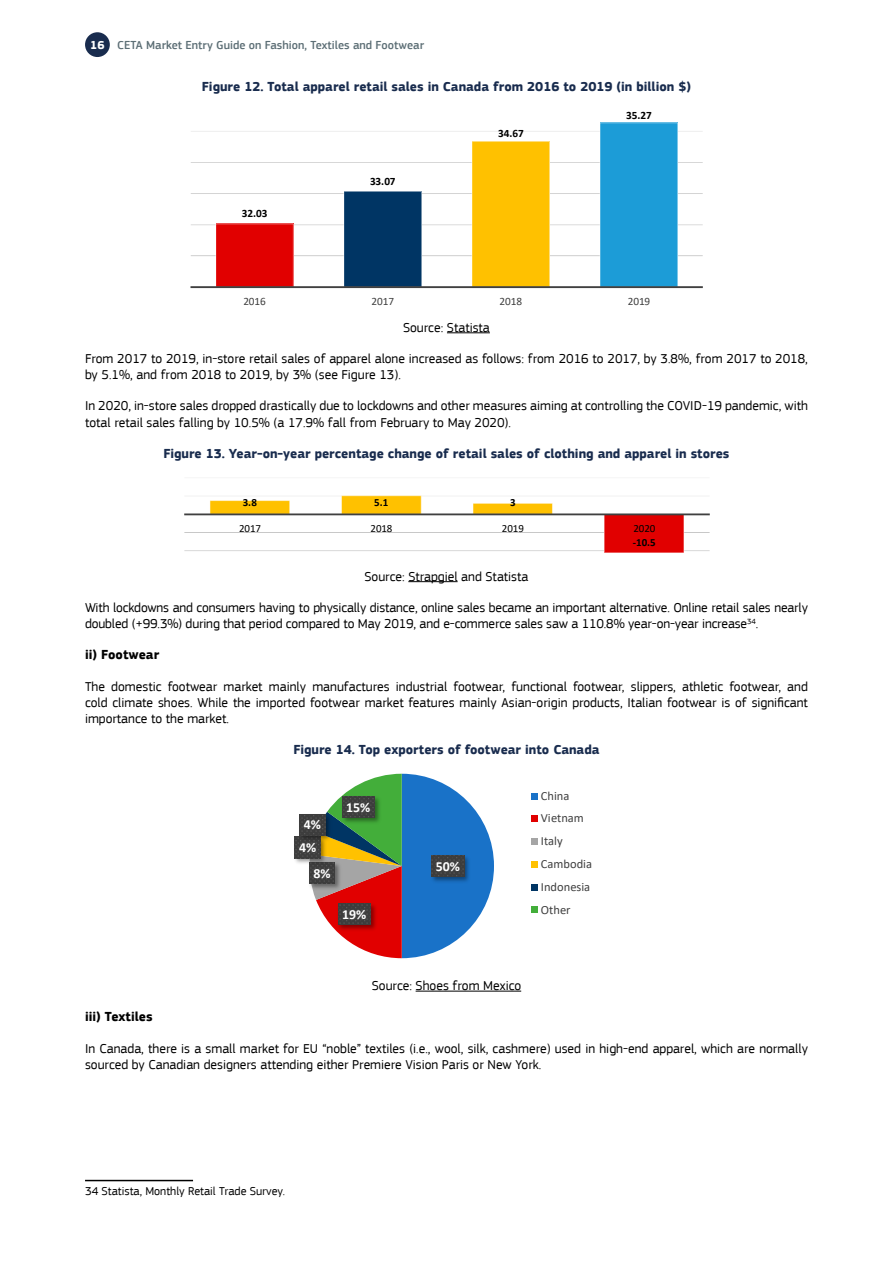
<style>
.page{position:relative;width:893px;height:1263px;background:#fff}
.page>*{position:absolute;margin:0;border:0;box-sizing:border-box;transform-origin:0 0}
.t1{font:700 13.95px "Calibri";color:#fff}
.t2{font:13.5px/16.2px "EC Square Sans Pro";color:#000}
.t3{font:700 13.5px "EC Square Sans Pro";color:#192c4e}
.t4{font:700 13.5px "EC Square Sans Pro";color:#000}
.t5{font:12.6px "Calibri";color:#404040}
.t6{font:12.45px/22.8px "Calibri";color:#404040}
.t7{font:500 12px "EC Square Sans Pro";color:#5c6e75}
.t8{font:12px "EC Square Sans Pro";color:#000}
.t9{font:700 11.25px "Calibri";letter-spacing:-.005em;color:#000}
.t10{font:11.25px "Calibri";letter-spacing:-.005em;color:#404040}
.t11{font:10.95px "Calibri";letter-spacing:-.005em;color:#000}
.t12{font:700 10.95px "Calibri";color:#000}
.s1{font-weight:700;color:#fff}
</style>
<div class="page">
<div style="left:85px;top:32px;width:25px;height:25px;background:#192c4e;border-radius:50%"></div>
<hr style="left:447px;top:332px;width:43px;height:1px;background:#000">
<hr style="left:408px;top:581px;width:50px;height:1px;background:#000">
<hr style="left:416px;top:991px;width:105px;height:1px;background:#000">
<svg style="left:190px;top:122px;width:513px;height:167px"></svg>
<svg style="left:184px;top:495px;width:526px;height:58px"></svg>
<svg style="left:313px;top:774px;width:181px;height:184px"></svg>
<img style="left:429px;top:852px;width:44px;height:33px">
<div style="left:432px;top:855px;width:32px;height:21px;background:linear-gradient(to right,#414141,#404040)"></div>
<img style="left:335px;top:900px;width:44px;height:33px">
<svg style="left:338px;top:903px;width:33px;height:21px"></svg>
<img style="left:310px;top:860px;width:33px;height:32px">
<div style="left:309px;top:862px;width:26px;height:22px;background:linear-gradient(to right,#424242,#404040)"></div>
<img style="left:294px;top:836px;width:35px;height:31px">
<svg style="left:295px;top:837px;width:25px;height:21px"></svg>
<img style="left:297px;top:811px;width:37px;height:33px">
<svg style="left:300px;top:814px;width:25px;height:21px"></svg>
<img style="left:339px;top:793px;width:44px;height:33px">
<div style="left:342px;top:796px;width:32px;height:21px;background:linear-gradient(to right,#414141,#414141)"></div>
<div style="left:531px;top:793px;width:7px;height:6px;background:#1972c8"></div>
<div style="left:531px;top:815px;width:7px;height:7px;background:#e10000"></div>
<div style="left:531px;top:838px;width:7px;height:7px;background:#a5a5a5"></div>
<div style="left:531px;top:861px;width:7px;height:7px;background:#ffc100"></div>
<div style="left:531px;top:884px;width:7px;height:7px;background:#003564"></div>
<div style="left:531px;top:906px;width:7px;height:7px;background:#43ae3a"></div>
<hr style="left:85px;top:1180px;width:108px;height:1px;background:#000">
<p class="t7" style="left:90px;top:38px;width:335px"><span class="s1">16</span> CETA Market Entry Guide on Fashion, Textiles and Footwear</p>
<p class="t3" style="left:202px;top:78px;width:490px">Figure 12. Total apparel retail sales in Canada from 2016 to 2019 (in billion $)</p>
<p class="t9" style="left:242px;top:205px;width:27px">32.03</p>
<p class="t9" style="left:370px;top:173px;width:27px">33.07</p>
<p class="t9" style="left:498px;top:126px;width:27px">34.67</p>
<p class="t9" style="left:626px;top:108px;width:27px">35.27</p>
<p class="t10" style="left:243px;top:293px;width:24px">2016</p>
<p class="t10" style="left:371px;top:293px;width:24px">2017</p>
<p class="t10" style="left:500px;top:293px;width:24px">2018</p>
<p class="t10" style="left:628px;top:293px;width:24px">2019</p>
<p class="t2" style="left:403px;top:319px;width:88px">Source: Statista</p>
<p class="t2" style="left:85px;top:351px;width:724px">From 2017 to 2019, in-store retail sales of apparel alone increased as follows: from 2016 to 2017, by 3.8%, from 2017 to 2018, by 5.1%, and from 2018 to 2019, by 3% (see Figure 13).</p>
<p class="t2" style="left:85px;top:398px;width:724px">In 2020, in-store sales dropped drastically due to lockdowns and other measures aiming at controlling the COVID-19 pandemic, with total retail sales falling by 10.5% (a 17.9% fall from February to May 2020).</p>
<p class="t3" style="left:163px;top:445px;width:568px">Figure 13. Year-on-year percentage change of retail sales of clothing and apparel in stores</p>
<p class="t12" style="left:243px;top:495px;width:16px">3.8</p>
<p class="t12" style="left:374px;top:495px;width:16px">5.1</p>
<p class="t12" style="left:510px;top:495px;width:7px">3</p>
<p class="t12" style="left:633px;top:534px;width:24px">-10.5</p>
<p class="t11" style="left:239px;top:520px;width:23px">2017</p>
<p class="t11" style="left:370px;top:520px;width:23px">2018</p>
<p class="t11" style="left:502px;top:520px;width:23px">2019</p>
<p class="t11" style="left:633px;top:520px;width:23px">2020</p>
<p class="t2" style="left:364px;top:568px;width:165px">Source: Strapgiel and Statista</p>
<p class="t2" style="left:85px;top:599px;width:724px">With lockdowns and consumers having to physically distance, online sales became an important alternative. Online retail sales nearly doubled (+99.3%) during that period compared to May 2019, and e-commerce sales saw a 110.8% year-on-year increase<sup>34</sup>.</p>
<p class="t4" style="left:85px;top:647px;width:76px">ii) Footwear</p>
<p class="t2" style="left:85px;top:678px;width:724px;text-align:justify">The domestic footwear market mainly manufactures industrial footwear, functional footwear, slippers, athletic footwear, and cold climate shoes. While the imported footwear market features mainly Asian-origin products, Italian footwear is of significant importance to the market.</p>
<p class="t3" style="left:293px;top:741px;width:308px">Figure 14. Top exporters of footwear into Canada</p>
<p class="t1" style="left:304px;top:815px;width:19px">4%</p>
<p class="t1" style="left:299px;top:838px;width:19px">4%</p>
<p class="t1" style="left:313px;top:863px;width:19px">8%</p>
<p class="t1" style="left:346px;top:797px;width:26px">15%</p>
<p class="t6" style="left:541px;top:784px;width:53px">China<br>Vietnam<br>Italy<br>Cambodia<br>Indonesia</p>
<p class="t5" style="left:541px;top:901px;width:31px">Other</p>
<p class="t1" style="left:436px;top:856px;width:26px">50%</p>
<p class="t1" style="left:342px;top:904px;width:26px">19%</p>
<p class="t2" style="left:372px;top:978px;width:151px">Source: Shoes from Mexico</p>
<p class="t4" style="left:85px;top:1009px;width:69px">iii) Textiles</p>
<p class="t2" style="left:85px;top:1040px;width:724px">In Canada, there is a small market for EU “noble” textiles (i.e., wool, silk, cashmere) used in high-end apparel, which are normally sourced by Canadian designers attending either Premiere Vision Paris or New York.</p>
<p class="t8" style="left:85px;top:1184px;width:201px">34 Statista, Monthly Retail Trade Survey.</p>
</div>
